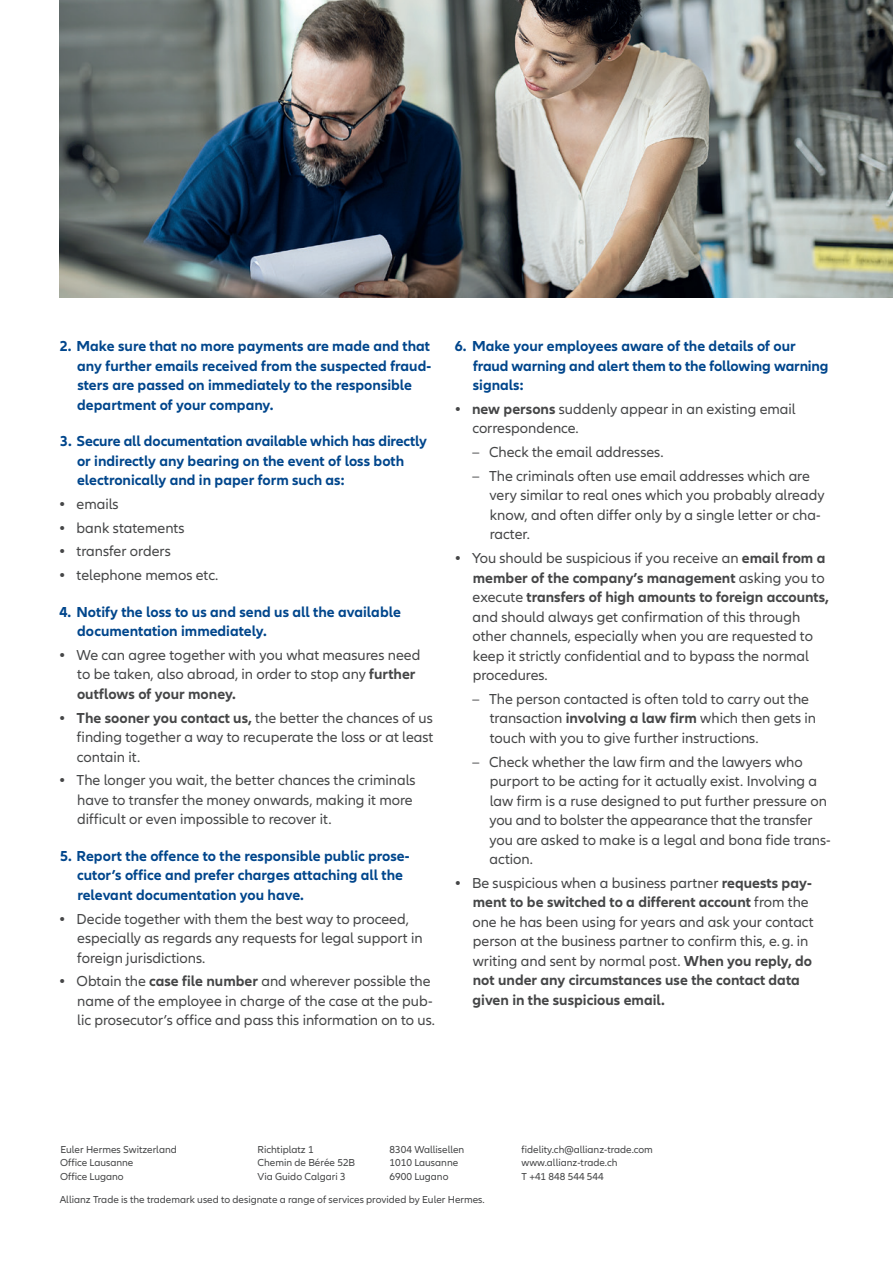
<style>
.page{position:relative;width:893px;height:1263px;background:#fff}
.page>*{position:absolute;margin:0;border:0;box-sizing:border-box;transform-origin:0 0}
.t1{font:15px/19.5px "Allianz Neo";color:#454647}
.t2{font:700 15px/19.5px "Allianz Neo";color:#01468c}
.t3{font:10.5px "Allianz Neo";color:#454647}
.s1{font-weight:700}
</style>
<div class="page">
<img style="left:60px;top:0;width:833px;height:298px">
<p class="t2" style="left:77px;top:337px;width:354px;text-indent:-17px">2. Make sure that no more payments are made and that any further emails received from the suspected fraud&shy;sters are passed on immediately to the responsible department of your company.</p>
<p class="t2" style="left:77px;top:432px;width:351px;text-indent:-17px">3. Secure all documentation available which has directly or indirectly any bearing on the event of loss both electronically and in paper form such as:</p>
<p class="t1" style="left:59px;top:495px;width:61px"><span class="s1">•</span> emails</p>
<p class="t1" style="left:59px;top:518px;width:127px"><span class="s1">•</span> bank statements</p>
<p class="t1" style="left:59px;top:542px;width:113px"><span class="s1">•</span> transfer orders</p>
<p class="t1" style="left:59px;top:566px;width:161px"><span class="s1">•</span> telephone memos etc.</p>
<p class="t2" style="left:77px;top:602px;width:325px;text-indent:-18px">4. Notify the loss to us and send us all the available documentation immediately.</p>
<p class="t1" style="left:77px;top:645px;width:345px;text-indent:-18px"><span class="s1">•</span> We can agree together with you what measures need to be taken, also abroad, in order to stop any <span class="s1">further outflows of your money.</span></p>
<p class="t1" style="left:77px;top:708px;width:358px;text-align:justify;text-indent:-18px"><span class="s1">• The sooner you contact us,</span> the better the chances of us finding together a way to recuperate the loss or at least contain it.</p>
<p class="t1" style="left:77px;top:771px;width:340px;text-indent:-18px"><span class="s1">•</span> The longer you wait, the better chances the criminals have to transfer the money onwards, making it more difficult or even impossible to recover it.</p>
<p class="t2" style="left:77px;top:846px;width:333px;text-indent:-17px">5. Report the offence to the responsible public prose&shy;cutor’s office and prefer charges attaching all the relevant documentation you have.</p>
<p class="t1" style="left:77px;top:909px;width:347px;text-indent:-18px"><span class="s1">•</span> Decide together with them the best way to proceed, especially as regards any requests for legal support in foreign jurisdictions.</p>
<p class="t1" style="left:77px;top:972px;width:359px;text-indent:-18px"><span class="s1">•</span> Obtain the <span class="s1">case file number</span> and wherever possible the name of the employee in charge of the case at the pub&shy;lic prosecutor’s office and pass this information on to us.</p>
<p class="t2" style="left:473px;top:337px;width:357px;text-indent:-18px">6. Make your employees aware of the details of our fraud warning and alert them to the following warning signals:</p>
<p class="t1" style="left:472px;top:399px;width:325px;text-indent:-18px"><span class="s1">• new persons</span> suddenly appear in an existing email correspondence.</p>
<p class="t1" style="left:472px;top:443px;width:193px">– Check the email addresses.</p>
<p class="t1" style="left:489px;top:466px;width:337px;text-indent:-17px">– The criminals often use email addresses which are very similar to real ones which you probably already know, and often differ only by a single letter or cha&shy;racter.</p>
<p class="t1" style="left:472px;top:549px;width:358px;text-indent:-18px"><span class="s1">•</span> You should be suspicious if you receive an <span class="s1">email from a member of the company’s management</span> asking you to execute <span class="s1">transfers of high amounts to foreign accounts, </span>and should always get confirmation of this through other channels, especially when you are requested to keep it strictly confidential and to bypass the normal procedures.</p>
<p class="t1" style="left:490px;top:689px;width:328px;text-indent:-18px">– The person contacted is often told to carry out the transaction <span class="s1">involving a law firm</span> which then gets in touch with you to give further instructions.</p>
<p class="t1" style="left:489px;top:752px;width:342px;text-indent:-17px">– Check whether the law firm and the lawyers who purport to be acting for it actually exist. Involving a law firm is a ruse designed to put further pressure on you and to bolster the appearance that the transfer you are asked to make is a legal and bona fide trans&shy;action.</p>
<p class="t1" style="left:472px;top:873px;width:343px;text-indent:-18px"><span class="s1">•</span> Be suspicious when a business partner <span class="s1">requests pay&shy;ment to be switched to a different account</span> from the one he has been using for years and ask your contact person at the business partner to confirm this, e.g. in writing and sent by normal post. <span class="s1">When you reply, do not under any circumstances use the contact data given in the suspicious email.</span></p>
<p class="t3" style="left:60px;top:1143px;width:118px">Euler Hermes Switzerland</p>
<p class="t3" style="left:390px;top:1143px;width:76px">8304 Wallisellen</p>
<p class="t3" style="left:522px;top:1143px;width:133px">fidelity.ch@allianz-trade.com</p>
<p class="t3" style="left:60px;top:1156px;width:75px">Office Lausanne</p>
<p class="t3" style="left:390px;top:1156px;width:70px">1010 Lausanne</p>
<p class="t3" style="left:522px;top:1156px;width:97px">www.allianz-trade.ch</p>
<p class="t3" style="left:60px;top:1170px;width:65px">Office Lugano</p>
<p class="t3" style="left:389px;top:1170px;width:61px">6900 Lugano</p>
<p class="t3" style="left:521px;top:1170px;width:84px">T +41 848 544 544</p>
<p class="t3" style="left:60px;top:1194px;width:426px">Allianz Trade is the trademark used to designate a range of services provided by Euler Hermes.</p>
</div>
